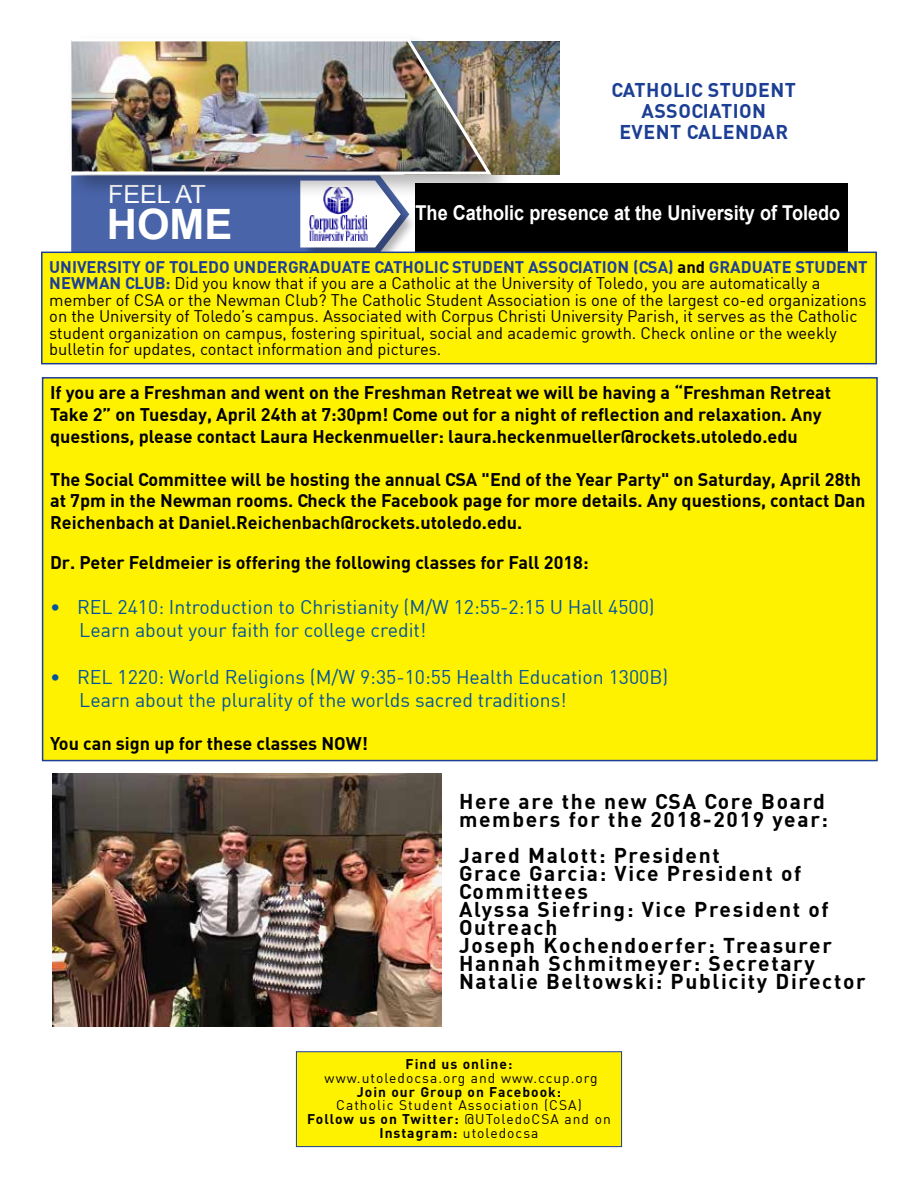
<style>
.page{position:relative;width:918px;height:1188px;background:#fff}
.page>*{position:absolute;margin:0;border:0;box-sizing:border-box;transform-origin:0 0}
.t1{font:700 41.85px "Arial";color:#fff}
.t2{font:25.05px "Arial";color:#fff}
.t3{font:700 21px/18px "DIN";letter-spacing:.08em;color:#000}
.t4{font:700 20.55px "Arial";color:#fff;scale:.88 1}
.t5{font:19.5px/23.4px "DIN";color:#00549e}
.t6{font:700 19.5px/20.9px "DIN";letter-spacing:.025em;color:#1c3e94;text-align:center}
.t7{font:700 18px/21.6px "DIN";color:#000}
.t8{font:16.5px/16.5px "DIN";color:#000}
.t9{font:700 16.5px "DIN";color:#1c3e94}
.t10{font:13.8px/13.8px "DIN";letter-spacing:.075em;color:#000;text-align:center}
.t11{font:700 13.8px "DIN";letter-spacing:.075em;color:#000}
.s1{color:#000}
.s2{font-weight:700;color:#1c3e94}
.s3{font-weight:700}
</style>
<div class="page">
<div style="left:302px;top:182px;width:115px;height:83px;background:#000;opacity:.3"></div>
<svg style="left:71px;top:200px;width:338px;height:52px;background:#647ab3"></svg>
<img style="left:310px;top:200px;width:57px;height:41px">
<div style="left:416px;top:183px;width:432px;height:70px;background:#000"></div>
<div style="left:42px;top:252px;width:834px;height:112px;background:#fff200"></div>
<div style="left:41px;top:252px;width:836px;height:112px;border:2px solid #1c3e94"></div>
<img style="left:514px;top:42px;width:45px;height:132px">
<div style="left:66px;top:33px;width:448px;height:167px;background:#000;opacity:.3"></div>
<img style="left:68px;top:37px;width:426px;height:139px">
<div style="left:43px;top:378px;width:834px;height:383px;background:#fff200"></div>
<div style="left:42px;top:377px;width:836px;height:384px;border:2px solid #1c3e94"></div>
<div style="left:296px;top:1052px;width:326px;height:95px;background:#fff200"></div>
<div style="left:296px;top:1051px;width:326px;height:96px;border:1px solid #1c3e94"></div>
<img style="left:52px;top:774px;width:389px;height:252px">
<h2 class="t2" style="left:108px;top:177px;width:99px">Feel At</h2>
<h1 class="t1" style="left:107px;top:196px;width:127px">home</h1>
<p class="t6" style="left:612px;top:79px;width:186px">Catholic Student<br>Association<br>Event Calendar</p>
<p class="t4" style="left:416px;top:199px;width:484px">The Catholic presence at the University of Toledo</p>
<p class="t9" style="left:49px;top:256px;width:229px">University of Toledo UN DERGR</p>
<p class="t9" style="left:309px;top:256px;width:538px">ADUATE Catholic Student Association (CSA) <span class="s1">and</span> GRADUATE STU DENT</p>
<p class="t9" style="left:49px;top:272px;width:36px">Newma</p>
<p class="t8" style="left:49px;top:275px;width:819px;text-indent:60px"><span class="s2">n Club:</span> Did you know that if you are a Catholic at the University of Toledo, you are automatically a member of CSA or the Newman Club? The Catholic Student Association is one of the largest co-ed organizations on the University of Toledo’s campus. Associated with Corpus Christi University Parish, it serves as the Catholic student organization on campus, fostering spiritual, social and academic growth. Check online or the weekly bulletin for updates, contact information and pictures.</p>
<p class="t7" style="left:50px;top:381px;width:783px">If you are a Freshman and went on the Freshman Retreat we will be having a “Freshman Retreat<br>Take 2” on Tuesday, April 24th at 7:30pm! Come out for a night of reflection and relaxation. Any questions, please contact Laura Heckenmueller: laura.heckenmueller@rockets.utoledo.edu</p>
<p class="t7" style="left:50px;top:468px;width:817px">The Social Committee will be hosting the annual CSA "End of the Year Party" on Saturday, April 28th at 7pm in the Newman rooms. Check the Facebook page for more details. Any questions, contact Dan<br>Reichenbach at Daniel.Reichenbach@rockets.utoledo.edu.</p>
<p class="t7" style="left:50px;top:550px;width:540px">Dr. Peter Feldmeier is offering the following classes for Fall 2018:</p>
<p class="t5" style="left:79px;top:594px;width:577px;text-indent:-29px">• REL 2410: Introduction to Christianity (M/W 12:55-2:15 U Hall 4500)<br>Learn about your faith for college credit!</p>
<p class="t5" style="left:79px;top:665px;width:591px;text-indent:-29px">• REL 1220: World Religions (M/W 9:35-10:55 Health Education 1300B)<br>Learn about the plurality of the worlds sacred traditions!</p>
<p class="t7" style="left:50px;top:732px;width:319px">You can sign up for these classes NOW!</p>
<p class="t3" style="left:459px;top:792px;width:371px">Here are the new CSA Core Board members for the 2018-2019 year:</p>
<p class="t3" style="left:459px;top:846px;width:408px">Jared Malott: President<br>Grace Garcia: Vice President of<br>Committees<br>Alyssa Siefring: Vice President of<br>Outreach<br>Joseph Kochendoerfer: Treasurer<br>Hannah Schmitmeyer: Secretary<br>Natalie Beltowski: Publicity Director</p>
<p class="t11" style="left:406px;top:1055px;width:108px">Find us online:</p>
<p class="t10" style="left:325px;top:1071px;width:275px">www.utoledocsa.org and www.ccup.org</p>
<p class="t11" style="left:357px;top:1083px;width:206px">Join our Group on Facebook:</p>
<p class="t10" style="left:307px;top:1098px;width:305px">Catholic Student Association (CSA)<br><span class="s3">Follow us on Twitter:</span> @UToledoCSA and on<br><span class="s3">I nstagram:</span> utoledocsa</p>
</div>
